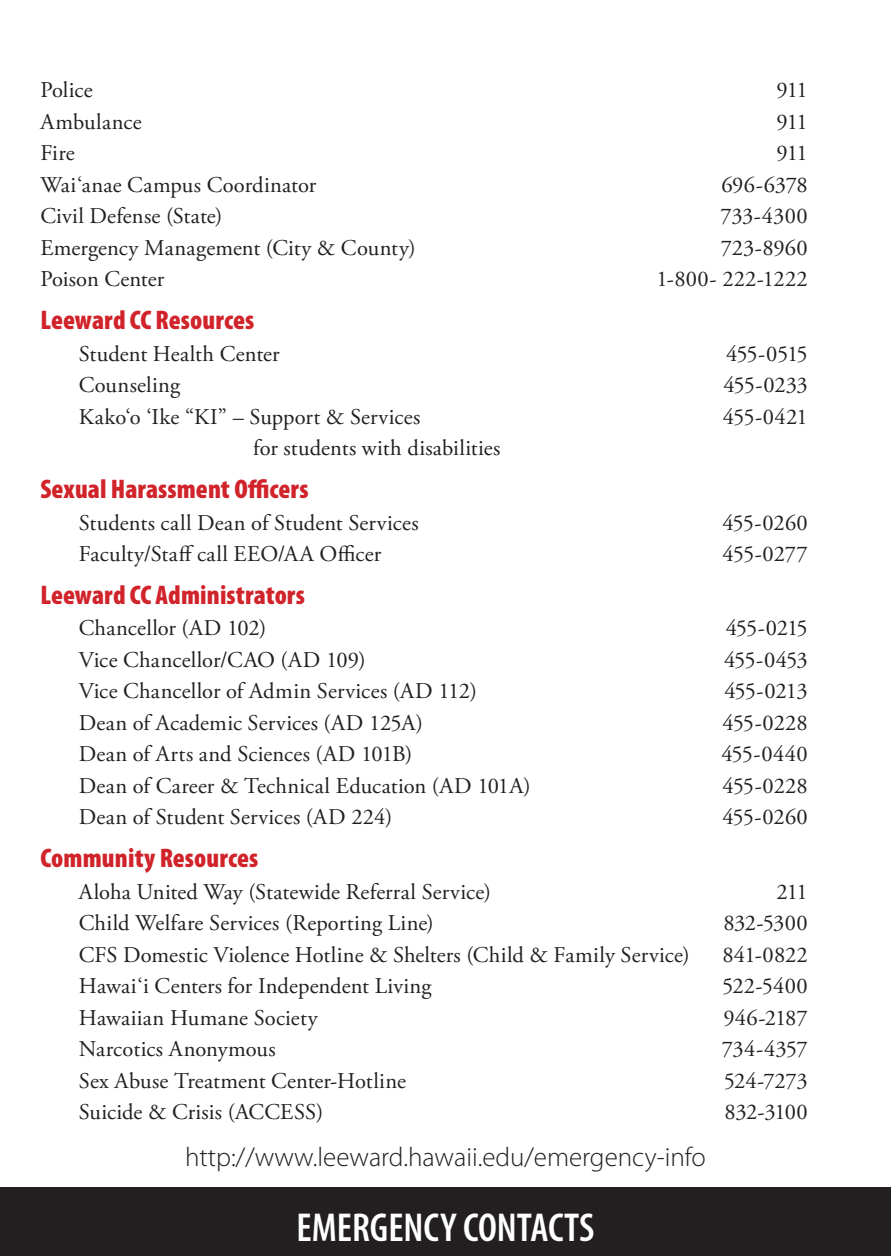
<style>
.page{position:relative;width:891px;height:1256px;background:#fff}
.page>*{position:absolute;margin:0;border:0;box-sizing:border-box;transform-origin:0 0}
.t1{font:600 condensed 40.5px "Myriad Pro";color:#fff}
.t2{font:900 condensed 27px "Myriad Pro";letter-spacing:.005em;color:#d1232a}
.t3{font:300 27px "Myriad Pro";color:#231f20}
.t4{font:22.5px "Adobe Garamond Pro";letter-spacing:.005em;color:#231f20}
</style>
<div class="page">
<div style="left:0;top:1187px;width:891px;height:69px;background:#231f20"></div>
<p class="t4" style="left:40px;top:77px;width:54px">Police</p>
<p class="t4" style="left:777px;top:77px;width:33px">911</p>
<p class="t4" style="left:40px;top:108px;width:103px">Ambulance</p>
<p class="t4" style="left:777px;top:108px;width:33px">911</p>
<p class="t4" style="left:40px;top:140px;width:36px">Fire</p>
<p class="t4" style="left:777px;top:140px;width:33px">911</p>
<p class="t4" style="left:40px;top:171px;width:277px">Wai‘anae Campus Coordinator</p>
<p class="t4" style="left:721px;top:171px;width:88px">696-6378</p>
<p class="t4" style="left:40px;top:203px;width:183px">Civil Defense (State)</p>
<p class="t4" style="left:721px;top:203px;width:89px">733-4300</p>
<p class="t4" style="left:40px;top:234px;width:377px">Emergency Management (City &amp; County)</p>
<p class="t4" style="left:721px;top:234px;width:88px">723-8960</p>
<p class="t4" style="left:40px;top:266px;width:125px">Poison Center</p>
<p class="t4" style="left:656px;top:266px;width:153px">1-800- 222-1222</p>
<p class="t2" style="left:40px;top:305px;width:215px">Leeward CC Resources</p>
<p class="t4" style="left:79px;top:340px;width:202px">Student Health Center</p>
<p class="t4" style="left:726px;top:340px;width:83px">455-0515</p>
<p class="t4" style="left:79px;top:371px;width:103px">Counseling</p>
<p class="t4" style="left:723px;top:371px;width:86px">455-0233</p>
<p class="t4" style="left:79px;top:403px;width:343px">Kako‘o ‘Ike “KI” – Support &amp; Services</p>
<p class="t4" style="left:723px;top:403px;width:86px">455-0421</p>
<p class="t4" style="left:253px;top:434px;width:249px">for students with disabilities</p>
<p class="t2" style="left:40px;top:474px;width:270px">Sexual Harassment Officers</p>
<p class="t4" style="left:79px;top:509px;width:341px">Students call Dean of Student Services</p>
<p class="t4" style="left:722px;top:509px;width:87px">455-0260</p>
<p class="t4" style="left:79px;top:540px;width:304px">Faculty/Staff call EEO/AA Officer</p>
<p class="t4" style="left:723px;top:540px;width:87px">455-0277</p>
<p class="t2" style="left:40px;top:580px;width:266px">Leeward CC Administrators</p>
<p class="t4" style="left:79px;top:614px;width:189px">Chancellor (AD 102)</p>
<p class="t4" style="left:726px;top:614px;width:84px">455-0215</p>
<p class="t4" style="left:79px;top:646px;width:288px">Vice Chancellor/CAO (AD 109)</p>
<p class="t4" style="left:724px;top:646px;width:85px">455-0453</p>
<p class="t4" style="left:79px;top:677px;width:400px">Vice Chancellor of Admin Services (AD 112)</p>
<p class="t4" style="left:724px;top:677px;width:85px">455-0213</p>
<p class="t4" style="left:79px;top:709px;width:346px">Dean of Academic Services (AD 125A)</p>
<p class="t4" style="left:722px;top:709px;width:87px">455-0228</p>
<p class="t4" style="left:79px;top:740px;width:335px">Dean of Arts and Sciences (AD 101B)</p>
<p class="t4" style="left:721px;top:740px;width:88px">455-0440</p>
<p class="t4" style="left:79px;top:772px;width:454px">Dean of Career &amp; Technical Education (AD 101A)</p>
<p class="t4" style="left:722px;top:772px;width:87px">455-0228</p>
<p class="t4" style="left:79px;top:803px;width:315px">Dean of Student Services (AD 224)</p>
<p class="t4" style="left:722px;top:803px;width:87px">455-0260</p>
<p class="t2" style="left:40px;top:843px;width:219px">Community Resources</p>
<p class="t4" style="left:79px;top:878px;width:414px">Aloha United Way (Statewide Referral Service)</p>
<p class="t4" style="left:777px;top:878px;width:33px">211</p>
<p class="t4" style="left:79px;top:909px;width:357px">Child Welfare Services (Reporting Line)</p>
<p class="t4" style="left:723px;top:909px;width:86px">832-5300</p>
<p class="t4" style="left:79px;top:941px;width:612px">CFS Domestic Violence Hotline &amp; Shelters (Child &amp; Family Service)</p>
<p class="t4" style="left:722px;top:941px;width:87px">841-0822</p>
<p class="t4" style="left:79px;top:972px;width:354px">Hawai‘i Centers for Independent Living</p>
<p class="t4" style="left:722px;top:972px;width:87px">522-5400</p>
<p class="t4" style="left:79px;top:1004px;width:240px">Hawaiian Humane Society</p>
<p class="t4" style="left:724px;top:1004px;width:86px">946-2187</p>
<p class="t4" style="left:79px;top:1035px;width:198px">Narcotics Anonymous</p>
<p class="t4" style="left:722px;top:1035px;width:87px">734-4357</p>
<p class="t4" style="left:79px;top:1067px;width:329px">Sex Abuse Treatment Center-Hotline</p>
<p class="t4" style="left:724px;top:1067px;width:85px">524-7273</p>
<p class="t4" style="left:79px;top:1098px;width:246px">Suicide &amp; Crisis (ACCESS)</p>
<p class="t4" style="left:725px;top:1098px;width:85px">832-3100</p>
<p class="t3" style="left:185px;top:1141px;width:522px">http://www.leeward.hawaii.edu/emergency-info</p>
<p class="t1" style="left:296px;top:1205px;width:300px">EMERGENCY CONTACTS</p>
</div>
